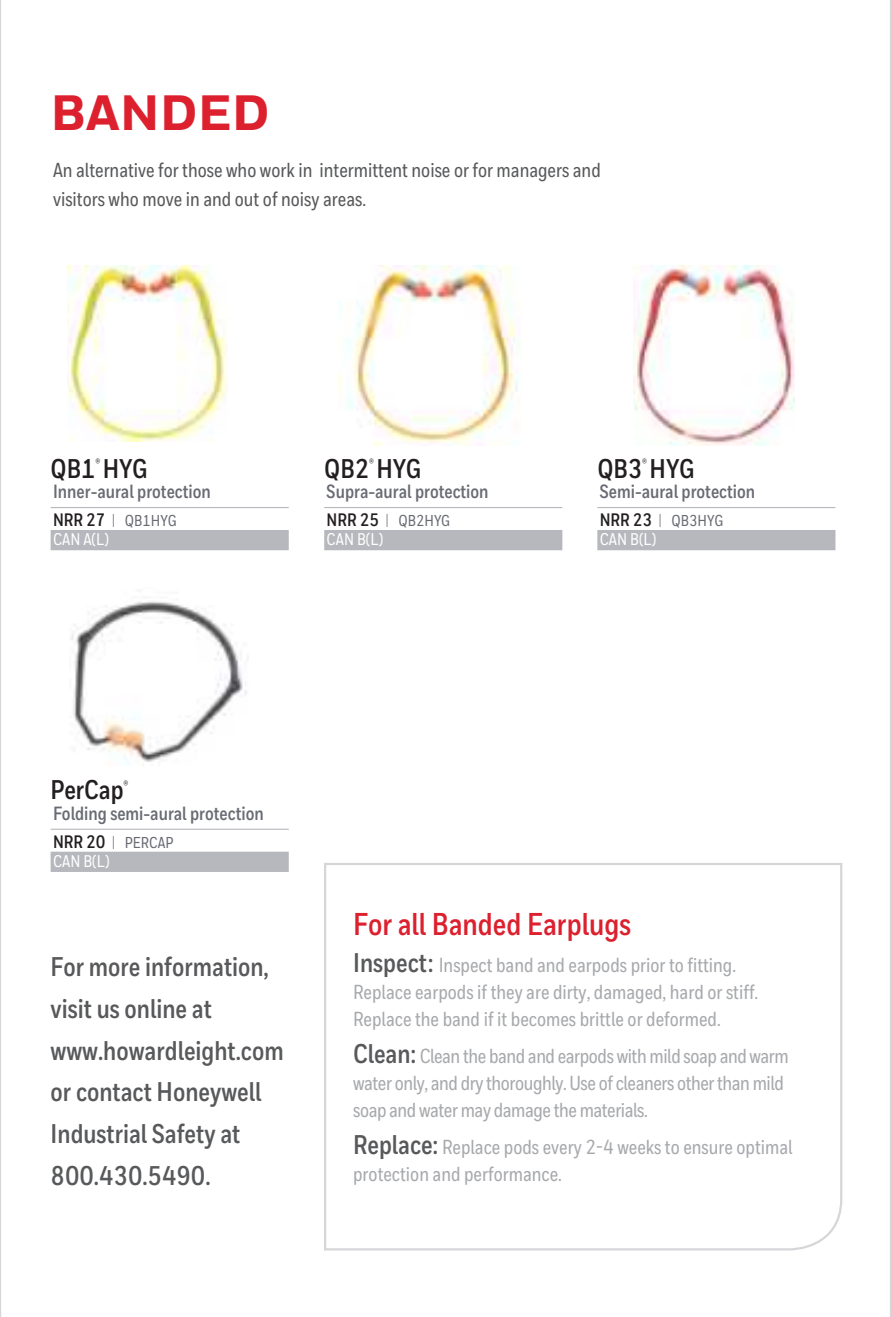
<style>
.page{position:relative;width:891px;height:1317px;background:#fff}
.page>*{position:absolute;margin:0;border:0;box-sizing:border-box;transform-origin:0 0}
.t1{font:800 49.5px "Honeywell Sans";color:#dc202e}
.t2{font:700 31.5px "Honeywell Cond";color:#dc202e}
.t3{font:700 27px/41.6px "Honeywell Cond";color:#58595b}
.t4{font:700 27px "Honeywell Cond";color:#231f20}
.t5{font:500 20.25px/27px "Honeywell Cond";color:#a7a9ac}
.t6{font:500 20.25px/27px "Honeywell Cond";letter-spacing:-.02em;color:#a7a9ac}
.t7{font:500 20.25px/29.2px "Honeywell Cond";color:#58595b}
.t8{font:700 19.12px "Honeywell Cond";color:#696b73}
.t9{font:500 16.88px "Honeywell Cond";letter-spacing:.01em;color:#fff}
.t10{font:500 15.75px "Honeywell Cond";color:#696b73}
.s1{font-weight:700;font-size:18px;color:#231f20}
.s2{font-weight:400}
.s3{font-weight:700;font-size:27px;color:#58595b}
</style>
<div class="page">
<hr style="left:51px;top:507px;width:238px;height:1px;background:#b7b8bd">
<div style="left:51px;top:530px;width:238px;height:20px;background:#b7b8bd"></div>
<hr style="left:324px;top:507px;width:238px;height:1px;background:#b7b8bd">
<div style="left:324px;top:530px;width:238px;height:20px;background:#b7b8bd"></div>
<hr style="left:51px;top:828px;width:238px;height:1px;background:#b7b8bd">
<div style="left:51px;top:851px;width:238px;height:20px;background:#b7b8bd"></div>
<hr style="left:597px;top:507px;width:238px;height:1px;background:#b7b8bd">
<div style="left:597px;top:530px;width:238px;height:20px;background:#b7b8bd"></div>
<img style="left:67px;top:265px;width:160px;height:177px">
<img style="left:339px;top:265px;width:180px;height:180px">
<img style="left:634px;top:265px;width:161px;height:180px">
<svg style="left:324px;top:863px;width:519px;height:388px"></svg>
<img style="left:71px;top:590px;width:177px;height:175px">
<hr style="left:890px;top:0;width:1px;height:1316px;background:#d6d6d9">
<hr style="left:0;top:0;width:1px;height:1316px;background:#d6d6d9">
<h1 class="t1" style="left:51px;top:84px;width:221px">BANDED</h1>
<p class="t7" style="left:53px;top:157px;width:549px">An alternative for those who work in intermittent noise or for managers and visitors who move in and out of noisy areas.</p>
<h3 class="t4" style="left:51px;top:458px;width:99px">QB1<sup>®</sup> HYG</h3>
<p class="t8" style="left:53px;top:484px;width:159px">Inner-aural protection</p>
<p class="t10" style="left:53px;top:514px;width:125px"><span class="s1">NRR 27</span> <span class="s2">|</span> QB1HYG</p>
<p class="t9" style="left:53px;top:533px;width:57px">CAN A(L)</p>
<h3 class="t4" style="left:324px;top:458px;width:99px">QB2<sup>®</sup> HYG</h3>
<p class="t8" style="left:327px;top:484px;width:163px">Supra-aural protection</p>
<p class="t10" style="left:327px;top:514px;width:125px"><span class="s1">NRR 25</span> <span class="s2">|</span> QB2HYG</p>
<p class="t9" style="left:327px;top:533px;width:58px">CAN B(L)</p>
<h3 class="t4" style="left:597px;top:458px;width:99px">QB3<sup>®</sup> HYG</h3>
<p class="t8" style="left:600px;top:484px;width:157px">Semi-aural protection</p>
<p class="t10" style="left:600px;top:514px;width:125px"><span class="s1">NRR 23</span> <span class="s2">|</span> QB3HYG</p>
<p class="t9" style="left:600px;top:533px;width:58px">CAN B(L)</p>
<h3 class="t4" style="left:51px;top:779px;width:79px">PerCap<sup>®</sup></h3>
<p class="t8" style="left:53px;top:805px;width:212px">Folding semi-aural protection</p>
<p class="t10" style="left:53px;top:836px;width:122px"><span class="s1">NRR 20</span> <span class="s2">|</span> PERCAP</p>
<p class="t9" style="left:53px;top:854px;width:58px">CAN B(L)</p>
<h3 class="t3" style="left:51px;top:948px;width:235px">For more information, visit us online at www.howardleight.com or contact Honeywell<br>Industrial Safety at<br>800.430.5490.</h3>
<h2 class="t2" style="left:353px;top:911px;width:279px">For all Banded Earplugs</h2>
<p class="t5" style="left:353px;top:953px;width:407px"><span class="s3">Inspect:</span> Inspect band and earpods prior to fitting.<br>Replace earpods if they are dirty, damaged, hard or stiff.<br>Replace the band if it becomes brittle or deformed.</p>
<p class="t6" style="left:353px;top:1044px;width:437px"><span class="s3">Clean:</span> Clean the band and earpods with mild soap and warm water only, and dry thoroughly. Use of cleaners other than mild soap and water may damage the materials.</p>
<p class="t5" style="left:353px;top:1135px;width:441px"><span class="s3">Replace:</span> Replace pods every 2-4 weeks to ensure optimal protection and performance.</p>
</div>
